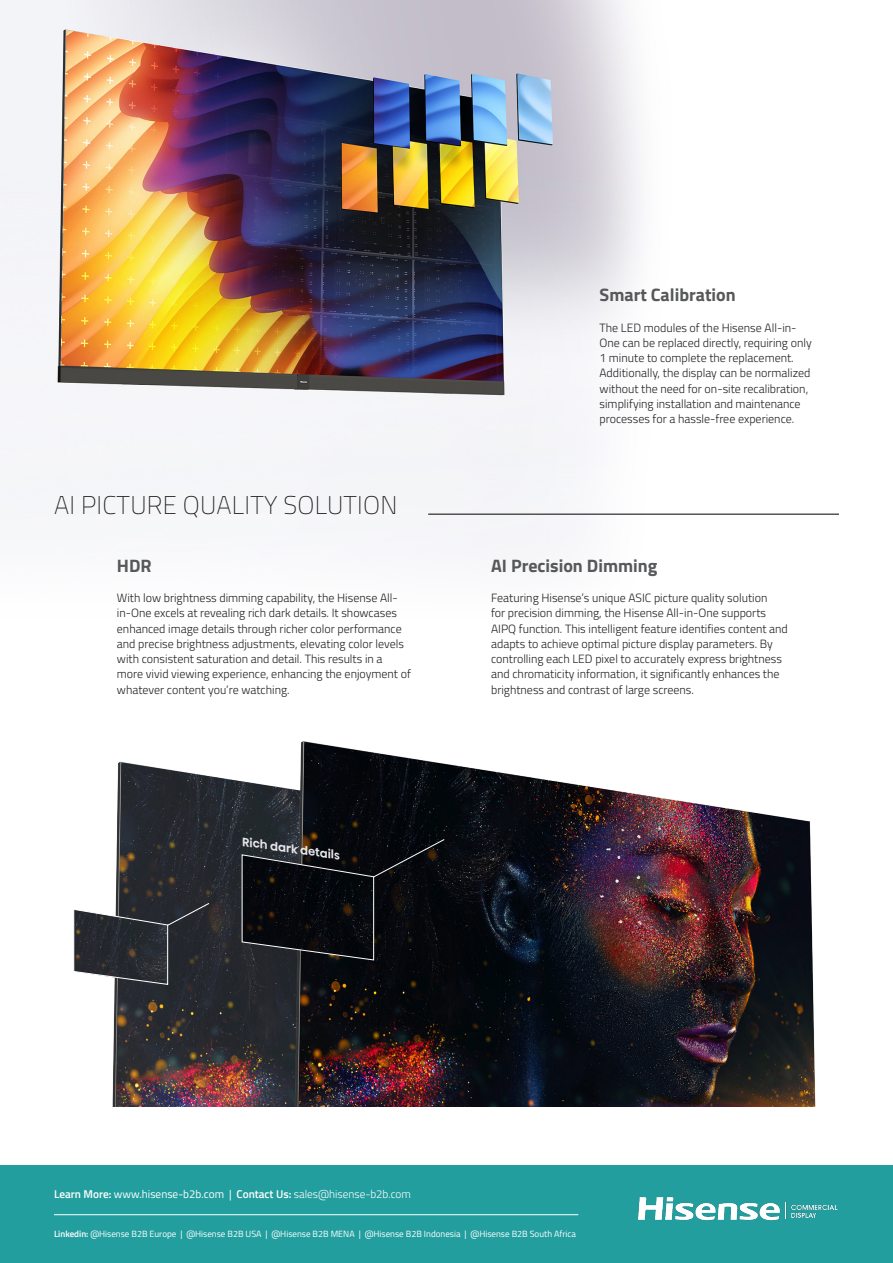
<style>
.page{position:relative;width:893px;height:1263px;background:#fff}
.page>*{position:absolute;margin:0;border:0;box-sizing:border-box;transform-origin:0 0}
.t1{font:200 25.65px "Titillium Web";letter-spacing:.01em;color:#231f20}
.t2{font:700 18px "Titillium Web";color:#57585a}
.t3{font:300 12px/15.3px "Titillium Web";color:#231f20}
.t4{font:italic 500 11.85px "Hisense Alfabet";color:#e7e6ea}
.t5{font:300 11.25px "Titillium Web";color:#fff}
.t6{font:9px "Titillium Web";color:#fff}
.s1{font-weight:600}
.s2{font-weight:400}
</style>
<div class="page">
<img style="left:0;top:0;width:740px;height:551px">
<div style="left:0;top:1165px;width:893px;height:98px;background:#239e9e"></div>
<hr style="left:54px;top:1214px;width:524px;height:1px;background:#fff">
<hr style="left:428px;top:514px;width:411px;height:1px;background:#000">
<img style="left:112px;top:741px;width:704px;height:365px">
<svg style="left:242px;top:839px;width:203px;height:121px"></svg>
<svg style="left:73px;top:902px;width:137px;height:83px"></svg>
<p class="t1" style="left:54px;top:487px;width:345px">AI PICTURE QUALITY SOLUTION</p>
<p class="t2" style="left:117px;top:551px;width:36px">HDR</p>
<p class="t3" style="left:117px;top:590px;width:295px">With low brightness dimming capability, the Hisense All&shy;in-One excels at revealing rich dark details. It showcases enhanced image details through richer color performance and precise brightness adjustments, elevating color levels with consistent saturation and detail. This results in a more vivid viewing experience, enhancing the enjoyment of whatever content you’re watching.</p>
<p class="t4" style="left:244px;top:833px;width:100px;rotate:8deg">Rich dark details</p>
<p class="t2" style="left:600px;top:281px;width:138px">Smart Calibration</p>
<p class="t3" style="left:600px;top:319px;width:214px">The LED modules of the Hisense All-in-One can be replaced directly, requiring only 1 minute to complete the replacement.<br>Additionally, the display can be normalized without the need for on-site recalibration, simplifying installation and maintenance processes for a hassle-free experience.</p>
<p class="t2" style="left:491px;top:551px;width:168px">AI Precision Dimming</p>
<p class="t3" style="left:491px;top:590px;width:298px">Featuring Hisense’s unique ASIC picture quality solution<br>for precision dimming, the Hisense All-in-One supports AIPQ function. This intelligent feature identifies content and adapts to achieve optimal picture display parameters. By controlling each LED pixel to accurately express brightness and chromaticity information, it significantly enhances the brightness and contrast of large screens.</p>
<p class="t5" style="left:54px;top:1186px;width:358px"><span class="s1">Learn More:</span> <span class="s2">www.hisense-b2b.com |</span> <span class="s1">Contact Us:</span> sales@hisense-b2b.com</p>
<p class="t6" style="left:54px;top:1227px;width:523px"><span class="s1">Linkedin:</span> @Hisense B2B Europe | @Hisense B2B USA | @Hisense B2B MENA | @Hisense B2B Indonesia | @Hisense B2B South Africa</p>
</div>
